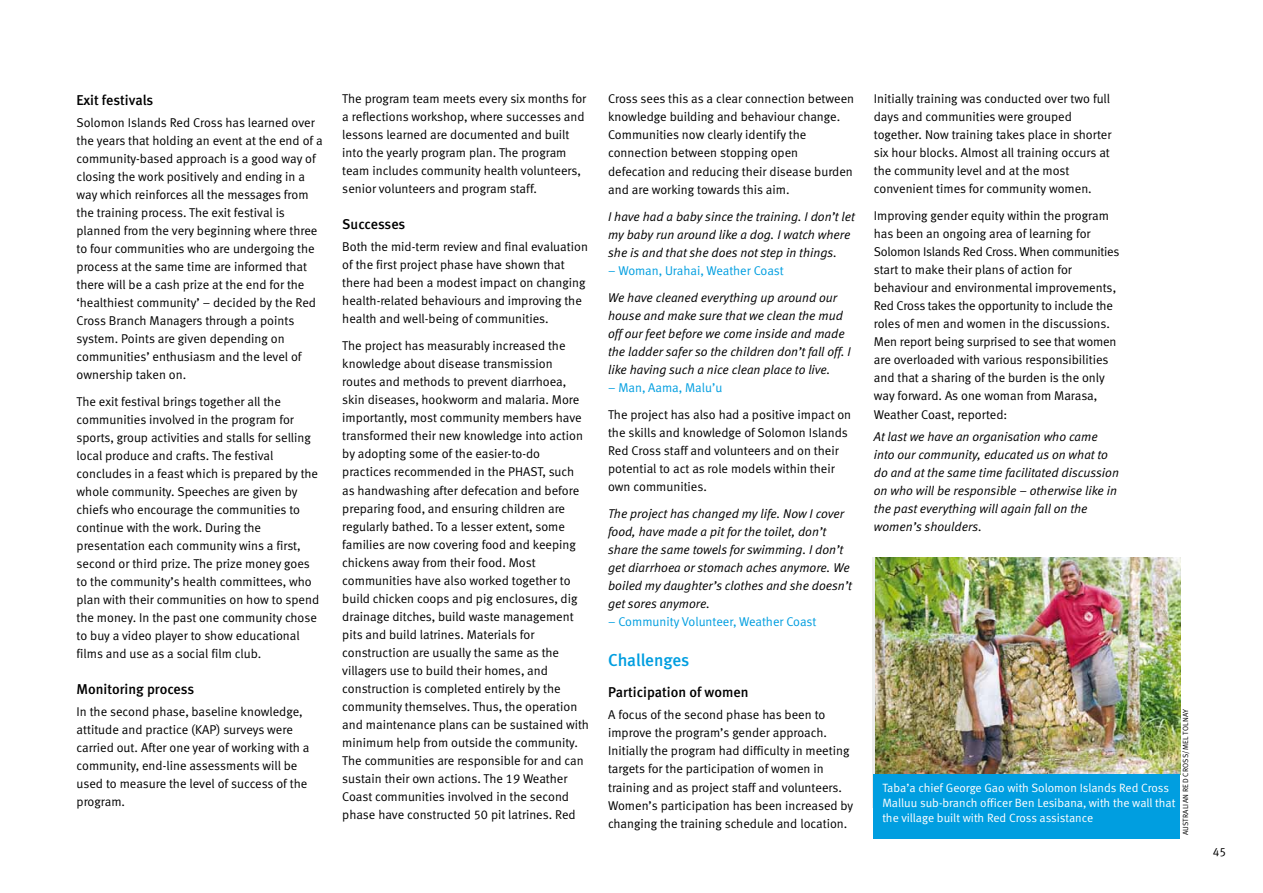
<style>
.page{position:relative;width:1263px;height:893px;background:#fff}
.page>*{position:absolute;margin:0;border:0;box-sizing:border-box;transform-origin:0 0}
.t1{font:17.25px "Meta Medium CELF";letter-spacing:-.005em;color:#009ee0}
.t2{font:14.25px "Meta Medium CELF";color:#000}
.t3{font:12.75px/18px "Meta Normal CELF";color:#000}
.t4{font:italic 12.75px/18px "Meta Normal CELF";color:#000}
.t5{font:12.75px "Meta Normal CELF";letter-spacing:-.005em;color:#009ee0}
.t6{font:12px/15px "Meta Normal CELF";letter-spacing:-.005em;color:#fff}
.t7{font:12px "Meta Normal CELF";color:#000}
.t8{font:7.5px "Meta Normal CELF";letter-spacing:.03em;color:#000}
</style>
<div class="page">
<img style="left:875px;top:557px;width:305px;height:217px">
<div style="left:874px;top:774px;width:306px;height:65px;background:#009ee0"></div>
<p class="t2" style="left:77px;top:91px;width:78px">Exit festivals</p>
<p class="t3" style="left:77px;top:114px;width:248px">Solomon Islands Red Cross has learned over the years that holding an event at the end of a community-based approach is a good way of closing the work positively and ending in a way which reinforces all the messages from the training process. The exit festival is planned from the very beginning where three to four communities who are undergoing the process at the same time are informed that there will be a cash prize at the end for the ‘healthiest community’ – decided by the Red Cross Branch Managers through a points system. Points are given depending on communities’ enthusiasm and the level of ownership taken on.</p>
<p class="t3" style="left:77px;top:393px;width:244px">The exit festival brings together all the communities involved in the program for sports, group activities and stalls for selling local produce and crafts. The festival concludes in a feast which is prepared by the whole community. Speeches are given by chiefs who encourage the communities to continue with the work. During the presentation each community wins a first, second or third prize. The prize money goes to the community’s health committees, who plan with their communities on how to spend the money. In the past one community chose to buy a video player to show educational films and use as a social film club.</p>
<p class="t2" style="left:77px;top:680px;width:119px">Monitoring process</p>
<p class="t3" style="left:77px;top:703px;width:234px">In the second phase, baseline knowledge, attitude and practice (KAP) surveys were carried out. After one year of working with a community, end-line assessments will be used to measure the level of success of the program.</p>
<p class="t8" style="left:1181px;top:835px;width:127px;rotate:-90deg">Australian Red Cross/Mel Tolnay</p>
<p class="t3" style="left:874px;top:90px;width:239px">Initially training was conducted over two full days and communities were grouped together. Now training takes place in shorter six hour blocks. Almost all training occurs at the community level and at the most convenient times for community women.</p>
<p class="t3" style="left:874px;top:207px;width:247px">Improving gender equity within the program has been an ongoing area of learning for Solomon Islands Red Cross. When communities start to make their plans of action for behaviour and environmental improvements, Red Cross takes the opportunity to include the roles of men and women in the discussions.<br>Men report being surprised to see that women are overloaded with various responsibilities and that a sharing of the burden is the only way forward. As one woman from Marasa, Weather Coast, reported:</p>
<p class="t4" style="left:874px;top:427px;width:247px">At last we have an organisation who came into our community, educated us on what to do and at the same time facilitated discussion on who will be responsible – otherwise like in the past everything will again fall on the women’s shoulders.</p>
<p class="t3" style="left:342px;top:90px;width:245px">The program team meets every six months for a reflections workshop, where successes and lessons learned are documented and built into the yearly program plan. The program team includes community health volunteers, senior volunteers and program staff.</p>
<p class="t2" style="left:342px;top:215px;width:65px">Successes</p>
<p class="t3" style="left:342px;top:238px;width:247px">Both the mid-term review and final evaluation of the first project phase have shown that there had been a modest impact on changing health-related behaviours and improving the health and well-being of communities.</p>
<p class="t3" style="left:342px;top:337px;width:248px">The project has measurably increased the knowledge about disease transmission routes and methods to prevent diarrhoea, skin diseases, hookworm and malaria. More importantly, most community members have transformed their new knowledge into action by adopting some of the easier-to-do practices recommended in the PHAST, such as handwashing after defecation and before preparing food, and ensuring children are regularly bathed. To a lesser extent, some families are now covering food and keeping chickens away from their food. Most communities have also worked together to build chicken coops and pig enclosures, dig drainage ditches, build waste management pits and build latrines. Materials for construction are usually the same as the villagers use to build their homes, and construction is completed entirely by the community themselves. Thus, the operation and maintenance plans can be sustained with minimum help from outside the community.<br>The communities are responsible for and can sustain their own actions. The 19 Weather Coast communities involved in the second phase have constructed 50 pit latrines. Red</p>
<p class="t3" style="left:608px;top:90px;width:248px">Cross sees this as a clear connection between knowledge building and behaviour change.<br>Communities now clearly identify the connection between stopping open defecation and reducing their disease burden and are working towards this aim.</p>
<p class="t4" style="left:608px;top:207px;width:248px">I have had a baby since the training. I don’t let my baby run around like a dog. I watch where she is and that she does not step in things.</p>
<p class="t5" style="left:608px;top:262px;width:177px">– Woman, Urahai, Weather Coast</p>
<p class="t4" style="left:608px;top:288px;width:244px">We have cleaned everything up around our house and make sure that we clean the mud off our feet before we come inside and made the ladder safer so the children don’t fall off. I like having such a nice clean place to live.</p>
<p class="t5" style="left:608px;top:379px;width:116px">– Man, Aama, Malu’u</p>
<p class="t3" style="left:608px;top:405px;width:245px">The project has also had a positive impact on the skills and knowledge of Solomon Islands Red Cross staff and volunteers and on their potential to act as role models within their own communities.</p>
<p class="t4" style="left:608px;top:504px;width:245px">The project has changed my life. Now I cover food, have made a pit for the toilet, don’t share the same towels for swimming. I don’t get diarrhoea or stomach aches anymore. We boiled my daughter’s clothes and she doesn’t get sores anymore.</p>
<p class="t5" style="left:608px;top:613px;width:210px">– Community Volunteer, Weather Coast</p>
<h1 class="t1" style="left:608px;top:649px;width:83px">Challenges</h1>
<p class="t2" style="left:608px;top:683px;width:142px">Participation of women</p>
<p class="t3" style="left:608px;top:706px;width:247px">A focus of the second phase has been to improve the program’s gender approach.<br>Initially the program had difficulty in meeting targets for the participation of women in training and as project staff and volunteers.<br>Women’s participation has been increased by changing the training schedule and location.</p>
<p class="t6" style="left:882px;top:780px;width:295px">Taba’a chief George Gao with Solomon Islands Red Cross<br>Malluu sub-branch officer Ben Lesibana, with the wall that the village built with Red Cross assistance</p>
<p class="t7" style="left:1213px;top:844px;width:15px">45</p>
</div>
